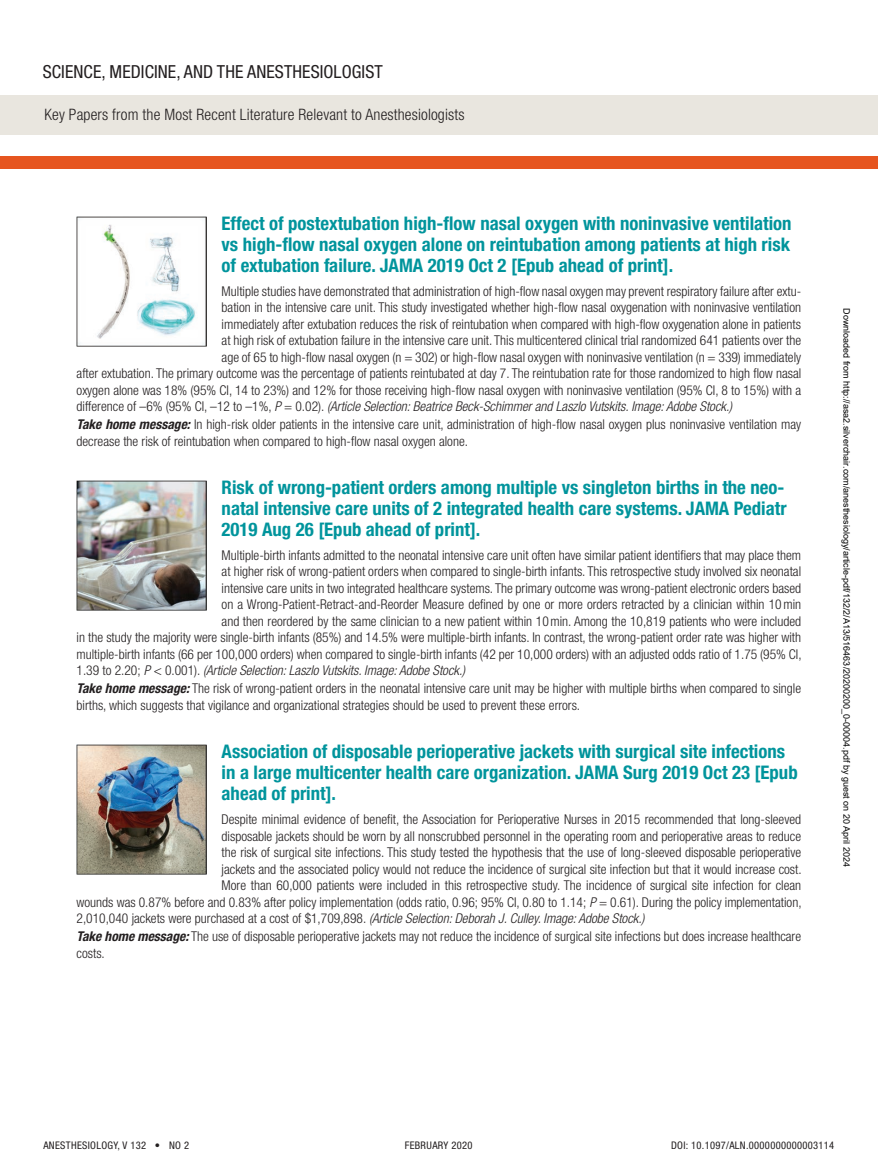
<style>
.page{position:relative;width:878px;height:1175px;background:#fff}
.page>*{position:absolute;margin:0;border:0;box-sizing:border-box;transform-origin:0 0}
.t1{font:700 condensed 18.75px/21px "Helvetica Neue LT Std";color:#00949c;text-align:justify}
.t2{font:condensed 18px "Helvetica Neue LT Std";letter-spacing:.005em;color:#231f20}
.t3{font:300 condensed 15.75px "Helvetica Neue LT Std";letter-spacing:.01em;color:#231f20}
.t4{font:300 condensed 13.5px/16.5px "Helvetica Neue LT Std";color:#231f20}
.t5{font:italic 300 condensed 13.5px "Helvetica Neue LT Std";color:#231f20}
.t6{font:condensed 10.5px "Helvetica Neue LT Std";letter-spacing:.03em;color:#231f20}
.t7{font:9px "Arial";color:#000}
.s1{font-style:normal}
.s2{font-weight:700;font-style:italic}
.s3{font-style:italic}
</style>
<div class="page">
<div style="left:0;top:95px;width:878px;height:39px;background:#e9e6df"></div>
<div style="left:0;top:156px;width:878px;height:12px;background:#e6551f"></div>
<img style="left:77px;top:744px;width:130px;height:130px">
<img style="left:77px;top:480px;width:130px;height:130px">
<img style="left:77px;top:216px;width:130px;height:130px">
<h2 class="t2" style="left:43px;top:61px;width:341px">SCIENCE, MEDICINE, AND THE ANESTHESIOLOGIST</h2>
<p class="t3" style="left:44px;top:106px;width:421px">Key Papers from the Most Recent Literature Relevant to Anesthesiologists</p>
<h1 class="t1" style="left:222px;top:212px;width:571px">Effect of postextubation high-flow nasal oxygen with noninvasive ventilation vs high-flow nasal oxygen alone on reintubation among patients at high risk of extubation failure. JAMA 2019 Oct 2 [Epub ahead of print].</h1>
<p class="t4" style="left:222px;top:283px;width:581px">Multiple studies have demonstrated that administration of high-flow nasal oxygen may prevent respiratory failure after extu-</p>
<p class="t4" style="left:222px;top:299px;width:581px">bation in the intensive care unit. This study investigated whether high-flow nasal oxygenation with noninvasive ventilation</p>
<p class="t4" style="left:222px;top:316px;width:581px">immediately after extubation reduces the risk of reintubation when compared with high-flow oxygenation alone in patients</p>
<p class="t4" style="left:222px;top:332px;width:581px">at high risk of extubation failure in the intensive care unit. This multicentered clinical trial randomized 641 patients over the</p>
<p class="t4" style="left:222px;top:349px;width:581px">age of 65 to high-flow nasal oxygen (n = 302) or high-flow nasal oxygen with noninvasive ventilation (n = 339) immediately</p>
<p class="t4" style="left:77px;top:365px;width:726px">after extubation. The primary outcome was the percentage of patients reintubated at day 7. The reintubation rate for those randomized to high flow nasal</p>
<p class="t4" style="left:77px;top:382px;width:726px">oxygen alone was 18% (95% CI, 14 to 23%) and 12% for those receiving high-flow nasal oxygen with noninvasive ventilation (95% CI, 8 to 15%) with a</p>
<p class="t5" style="left:77px;top:399px;width:657px"><span class="s1">difference of –6% (95% CI, –12 to –1%,</span> P <span class="s1">= 0.02).</span> (Article Selection: Beatrice Beck-Schimmer and Laszlo Vutskits. Image: Adobe Stock.)</p>
<p class="t4" style="left:77px;top:416px;width:726px"><span class="s2">Take home message:</span> In high-risk older patients in the intensive care unit, administration of high-flow nasal oxygen plus noninvasive ventilation may decrease the risk of reintubation when compared to high-flow nasal oxygen alone.</p>
<h1 class="t1" style="left:222px;top:476px;width:566px">Risk of wrong-patient orders among multiple vs singleton births in the neo&shy;natal intensive care units of 2 integrated health care systems. JAMA Pediatr 2019 Aug 26 [Epub ahead of print].</h1>
<p class="t4" style="left:222px;top:547px;width:581px">Multiple-birth infants admitted to the neonatal intensive care unit often have similar patient identifiers that may place them</p>
<p class="t4" style="left:222px;top:563px;width:581px">at higher risk of wrong-patient orders when compared to single-birth infants. This retrospective study involved six neonatal</p>
<p class="t4" style="left:222px;top:580px;width:581px">intensive care units in two integrated healthcare systems. The primary outcome was wrong-patient electronic orders based</p>
<p class="t4" style="left:222px;top:596px;width:581px">on a Wrong-Patient-Retract-and-Reorder Measure defined by one or more orders retracted by a clinician within 10min</p>
<p class="t4" style="left:222px;top:613px;width:581px">and then reordered by the same clinician to a new patient within 10min. Among the 10,819 patients who were included</p>
<p class="t4" style="left:77px;top:629px;width:726px">in the study the majority were single-birth infants (85%) and 14.5% were multiple-birth infants. In contrast, the wrong-patient order rate was higher with</p>
<p class="t4" style="left:77px;top:646px;width:726px">multiple-birth infants (66 per 100,000 orders) when compared to single-birth infants (42 per 10,000 orders) with an adjusted odds ratio of 1.75 (95% CI,</p>
<p class="t5" style="left:77px;top:663px;width:390px"><span class="s1">1.39 to 2.20;</span> P <span class="s1">&lt; 0.001).</span> (Article Selection: Laszlo Vutskits. Image: Adobe Stock.)</p>
<p class="t4" style="left:77px;top:680px;width:726px"><span class="s2">Take home message:</span> The risk of wrong-patient orders in the neonatal intensive care unit may be higher with multiple births when compared to single births, which suggests that vigilance and organizational strategies should be used to prevent these errors.</p>
<h1 class="t1" style="left:222px;top:740px;width:577px;text-align:left">Association of disposable perioperative jackets with surgical site infections in a large multicenter health care organization. JAMA Surg 2019 Oct 23 [Epub ahead of print].</h1>
<p class="t4" style="left:222px;top:811px;width:581px">Despite minimal evidence of benefit, the Association for Perioperative Nurses in 2015 recommended that long-sleeved</p>
<p class="t4" style="left:222px;top:827px;width:581px">disposable jackets should be worn by all nonscrubbed personnel in the operating room and perioperative areas to reduce</p>
<p class="t4" style="left:222px;top:844px;width:581px">the risk of surgical site infections. This study tested the hypothesis that the use of long-sleeved disposable perioperative</p>
<p class="t4" style="left:222px;top:860px;width:581px">jackets and the associated policy would not reduce the incidence of surgical site infection but that it would increase cost.</p>
<p class="t4" style="left:222px;top:877px;width:581px">More than 60,000 patients were included in this retrospective study. The incidence of surgical site infection for clean</p>
<p class="t4" style="left:77px;top:893px;width:726px">wounds was 0.87% before and 0.83% after policy implementation (odds ratio, 0.96; 95% CI, 0.80 to 1.14; <span class="s3">P</span> = 0.61). During the policy implementation,</p>
<p class="t5" style="left:77px;top:910px;width:569px"><span class="s1">2,010,040 jackets were purchased at a cost of $1,709,898.</span> (Article Selection: Deborah J. Culley. Image: Adobe Stock.)</p>
<p class="t4" style="left:77px;top:928px;width:726px"><span class="s2">Take home message:</span> The use of disposable perioperative jackets may not reduce the incidence of surgical site infections but does increase healthcare costs.</p>
<p class="t7" style="left:850px;top:308px;width:560px;rotate:90deg">Downloaded from http://asa2.silverchair.com/anesthesiology/article-pdf/132/2/A13/516463/20200200_0-00004.pdf by guest on 20 April 2024</p>
<p class="t6" style="left:43px;top:1139px;width:147px">ANESTHESIOLOGY, V 132 • NO 2</p>
<p class="t6" style="left:405px;top:1139px;width:69px">FEBRUARY 2020</p>
<p class="t6" style="left:671px;top:1139px;width:165px">DOI: 10.1097/ALN.0000000000003114</p>
</div>
